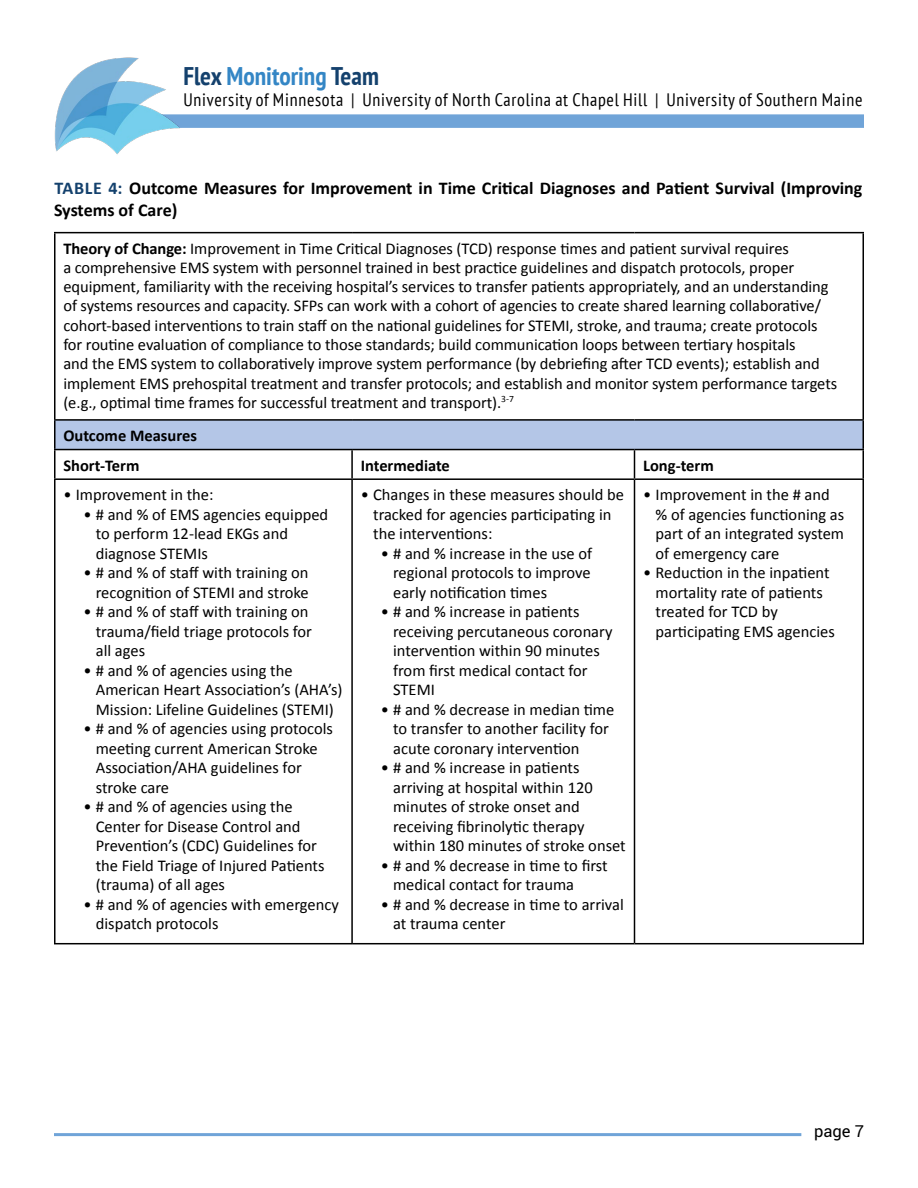
<style>
.page{position:relative;width:918px;height:1188px;background:#fff}
.page>*{position:absolute;margin:0;border:0;box-sizing:border-box;transform-origin:0 0}
.t1{font:700 condensed 25.5px "PT Sans";color:#3486c5}
.t2{font:700 18px/21.6px "Calibri";color:#000}
.t3{font:condensed 18px "PT Sans";letter-spacing:.04em;color:#000}
.t4{font:16.5px/19.5px "Calibri";letter-spacing:-.005em;color:#000}
.t5{font:700 16.5px/29.7px "Calibri";color:#000}
.t6{font:16.5px "Roboto";color:#000}
.s1{color:#14416d}
.s2{font-weight:700}
</style>
<div class="page">
<hr style="left:54px;top:1133px;width:747px;height:3px;background:#70a4d8">
<div style="left:88px;top:114px;width:776px;height:14px;background:#70a4d8"></div>
<img style="left:54px;top:57px;width:127px;height:98px">
<div style="left:55px;top:420px;width:808px;height:30px;background:#b4c6e7"></div>
<hr style="left:54px;top:232px;width:298px;height:1px;background:#000">
<hr style="left:54px;top:233px;width:2px;height:186px;background:#000">
<hr style="left:352px;top:232px;width:282px;height:1px;background:#000">
<hr style="left:634px;top:232px;width:230px;height:1px;background:#000">
<hr style="left:862px;top:233px;width:2px;height:186px;background:#000">
<hr style="left:54px;top:419px;width:298px;height:2px;background:#000">
<hr style="left:54px;top:421px;width:2px;height:28px;background:#000">
<hr style="left:352px;top:419px;width:282px;height:2px;background:#000">
<hr style="left:634px;top:419px;width:230px;height:2px;background:#000">
<hr style="left:862px;top:421px;width:2px;height:28px;background:#000">
<hr style="left:54px;top:449px;width:298px;height:1px;background:#000">
<hr style="left:54px;top:450px;width:2px;height:28px;background:#000">
<hr style="left:352px;top:449px;width:282px;height:1px;background:#000">
<hr style="left:351px;top:450px;width:2px;height:28px;background:#000">
<hr style="left:634px;top:449px;width:230px;height:1px;background:#000">
<svg style="left:634px;top:450px;width:1px;height:28px"></svg>
<hr style="left:862px;top:450px;width:2px;height:28px;background:#000">
<hr style="left:54px;top:478px;width:298px;height:2px;background:#000">
<hr style="left:54px;top:480px;width:2px;height:463px;background:#000">
<hr style="left:352px;top:478px;width:282px;height:2px;background:#000">
<hr style="left:351px;top:480px;width:2px;height:463px;background:#000">
<hr style="left:634px;top:478px;width:230px;height:2px;background:#000">
<hr style="left:634px;top:480px;width:1px;height:463px;background:#000">
<hr style="left:862px;top:480px;width:2px;height:463px;background:#000">
<hr style="left:54px;top:943px;width:298px;height:1px;background:#000">
<hr style="left:352px;top:943px;width:282px;height:1px;background:#000">
<hr style="left:634px;top:943px;width:230px;height:1px;background:#000">
<h1 class="t1" style="left:183px;top:59px;width:197px"><span class="s1">Flex</span> Monitoring <span class="s1">Team</span></h1>
<p class="t3" style="left:183px;top:88px;width:681px">University of Minnesota | University of North Carolina at Chapel Hill | University of Southern Maine</p>
<p class="t2" style="left:54px;top:177px;width:810px"><span class="s1">TABLE 4:</span> Outcome Measures for Improvement in Time Critical Diagnoses and Patient Survival (Improving<br>Systems of Care)</p>
<p class="t4" style="left:63px;top:239px;width:775px"><span class="s2">Theory of Change:</span> Improvement in Time Critical Diagnoses (TCD) response times and patient survival requires<br>a comprehensive EMS system with personnel trained in best practice guidelines and dispatch protocols, proper equipment, familiarity with the receiving hospital’s services to transfer patients appropriately, and an understanding of systems resources and capacity. SFPs can work with a cohort of agencies to create shared learning collaborative/ cohort-based interventions to train staff on the national guidelines for STEMI, stroke, and trauma; create protocols for routine evaluation of compliance to those standards; build communication loops between tertiary hospitals<br>and the EMS system to collaboratively improve system performance (by debriefing after TCD events); establish and implement EMS prehospital treatment and transfer protocols; and establish and monitor system performance targets (e.g., optimal time frames for successful treatment and transport).<sup>3-7</sup></p>
<p class="t5" style="left:63px;top:421px;width:135px">Outcome Measures<br>Short-Term</p>
<p class="t5" style="left:361px;top:450px;width:91px">Intermediate</p>
<p class="t5" style="left:643px;top:450px;width:72px">Long-term</p>
<p class="t4" style="left:63px;top:485px;width:152px">• Improvement in the:</p>
<p class="t4" style="left:96px;top:505px;width:234px;text-indent:-12px">• # and % of EMS agencies equipped to perform 12-lead EKGs and diagnose STEMIs</p>
<p class="t4" style="left:83px;top:563px;width:227px;text-align:right">• # and % of staff with training on recognition of STEMI and stroke</p>
<p class="t4" style="left:96px;top:602px;width:218px;text-indent:-12px">• # and % of staff with training on trauma/field triage protocols for all ages</p>
<p class="t4" style="left:96px;top:661px;width:248px;text-indent:-12px">• # and % of agencies using the<br>American Heart Association’s (AHA’s)<br>Mission: Lifeline Guidelines (STEMI)</p>
<p class="t4" style="left:96px;top:719px;width:239px;text-indent:-12px">• # and % of agencies using protocols meeting current American Stroke<br>Association/AHA guidelines for stroke care</p>
<p class="t4" style="left:96px;top:797px;width:230px;text-indent:-12px">• # and % of agencies using the<br>Center for Disease Control and<br>Prevention’s (CDC) Guidelines for the Field Triage of Injured Patients (trauma) of all ages</p>
<p class="t4" style="left:96px;top:895px;width:245px;text-indent:-12px">• # and % of agencies with emergency dispatch protocols</p>
<p class="t4" style="left:373px;top:485px;width:252px;text-indent:-12px">• Changes in these measures should be tracked for agencies participating in the interventions:</p>
<p class="t4" style="left:393px;top:544px;width:201px;text-align:justify;text-indent:-12px">• # and % increase in the use of regional protocols to improve early notification times</p>
<p class="t4" style="left:393px;top:602px;width:221px;text-indent:-12px">• # and % increase in patients receiving percutaneous coronary intervention within 90 minutes from first medical contact for<br>STEMI</p>
<p class="t4" style="left:393px;top:700px;width:223px;text-indent:-12px">• # and % decrease in median time to transfer to another facility for acute coronary intervention</p>
<p class="t4" style="left:393px;top:758px;width:234px;text-indent:-12px">• # and % increase in patients arriving at hospital within 120 minutes of stroke onset and receiving fibrinolytic therapy within 180 minutes of stroke onset</p>
<p class="t4" style="left:393px;top:856px;width:216px;text-indent:-12px">• # and % decrease in time to first medical contact for trauma</p>
<p class="t4" style="left:393px;top:895px;width:232px;text-indent:-12px">• # and % decrease in time to arrival at trauma center</p>
<p class="t4" style="left:656px;top:485px;width:190px;text-indent:-12px">• Improvement in the # and % of agencies functioning as part of an integrated system of emergency care</p>
<p class="t4" style="left:656px;top:563px;width:181px;text-indent:-12px">• Reduction in the inpatient mortality rate of patients treated for TCD by participating EMS agencies</p>
<p class="t6" style="left:814px;top:1120px;width:51px">page 7</p>
</div>
